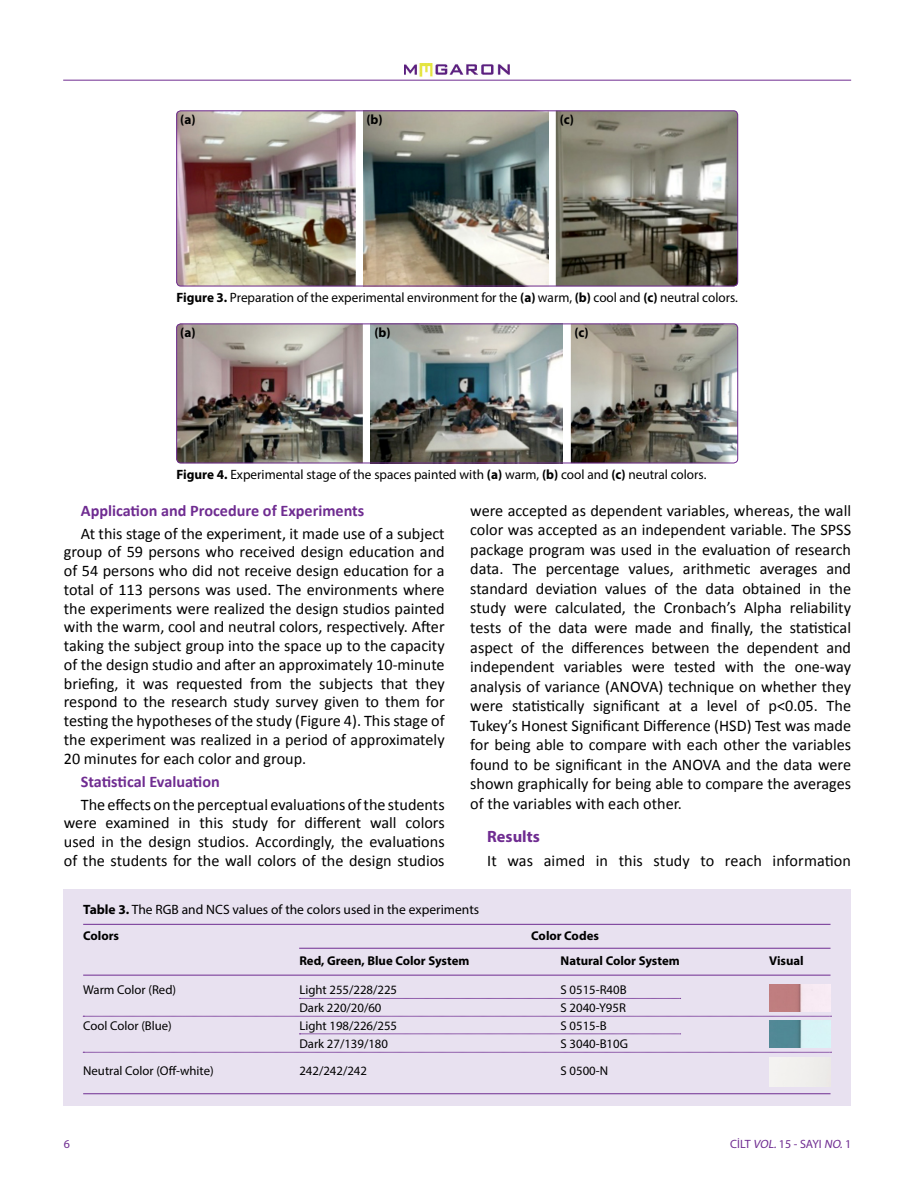
<style>
.page{position:relative;width:915px;height:1191px;background:#fff}
.page>*{position:absolute;margin:0;border:0;box-sizing:border-box;transform-origin:0 0}
.t1{font:700 16.35px "Myriad Pro";color:#6f2c91}
.t2{font:16.2px/18.8px "Calibri";color:#000;text-align:justify}
.t3{font:700 16.2px "Calibri";color:#6f2c91}
.t4{font:13.5px "Myriad Pro";color:#000}
.t5{font:700 13.5px "Myriad Pro";color:#000}
.t6{font:12.75px "Myriad Pro";color:#000}
.t7{font:700 12.75px "Myriad Pro";color:#000}
.t8{font:12px "Myriad Pro";color:#6f2c91}
.s1{font-weight:700}
.s2{font-style:italic}
</style>
<div class="page">
<img style="left:404px;top:64px;width:105px;height:16px">
<hr style="left:63px;top:80px;width:787px;height:1px;background:#6f2c91">
<div style="left:63px;top:889px;width:787px;height:216px;background:#e8e1f0"></div>
<hr style="left:83px;top:975px;width:747px;height:1px;background:#6f2c91">
<svg style="left:83px;top:1016px;width:748px;height:1px"></svg>
<svg style="left:299px;top:998px;width:381px;height:1px"></svg>
<svg style="left:299px;top:1033px;width:381px;height:1px"></svg>
<svg style="left:83px;top:1052px;width:748px;height:1px"></svg>
<hr style="left:299px;top:948px;width:531px;height:1px;background:#6f2c91">
<hr style="left:83px;top:924px;width:747px;height:1px;background:#6f2c91">
<hr style="left:83px;top:1093px;width:747px;height:1px;background:#6f2c91">
<img style="left:769px;top:984px;width:61px;height:27px">
<img style="left:769px;top:1020px;width:61px;height:27px">
<div style="left:769px;top:1057px;width:61px;height:30px;background:#f1f0ee"></div>
<img style="left:176px;top:111px;width:179px;height:175px">
<img style="left:363px;top:113px;width:185px;height:171px">
<img style="left:555px;top:111px;width:182px;height:175px">
<div style="left:176px;top:111px;width:561px;height:175px;border:1px solid #6f2c91;border-radius:4px"></div>
<img style="left:176px;top:324px;width:187px;height:139px">
<img style="left:371px;top:326px;width:191px;height:135px">
<img style="left:570px;top:324px;width:167px;height:139px">
<div style="left:176px;top:324px;width:561px;height:139px;border:1px solid #6f2c91;border-radius:4px"></div>
<p class="t5" style="left:180px;top:110px;width:17px">(a)</p>
<p class="t5" style="left:366px;top:110px;width:18px">(b)</p>
<p class="t5" style="left:559px;top:110px;width:16px">(c)</p>
<p class="t4" style="left:176px;top:289px;width:563px"><span class="s1">Figure 3.</span> Preparation of the experimental environment for the <span class="s1">(a)</span> warm, <span class="s1">(b)</span> cool and <span class="s1">(c)</span> neutral colors.</p>
<p class="t5" style="left:180px;top:323px;width:17px">(a)</p>
<p class="t5" style="left:374px;top:323px;width:18px">(b)</p>
<p class="t5" style="left:574px;top:323px;width:16px">(c)</p>
<p class="t4" style="left:176px;top:466px;width:531px"><span class="s1">Figure 4.</span> Experimental stage of the spaces painted with <span class="s1">(a)</span> warm, <span class="s1">(b)</span> cool and <span class="s1">(c)</span> neutral colors.</p>
<p class="t3" style="left:81px;top:500px;width:285px">Application and Procedure of Experiments</p>
<p class="t2" style="left:64px;top:524px;width:382px;text-indent:17px">At this stage of the experiment, it made use of a subject group of 59 persons who received design education and of 54 persons who did not receive design education for a total of 113 persons was used. The environments where the experiments were realized the design studios painted with the warm, cool and neutral colors, respectively. After taking the subject group into the space up to the capacity of the design studio and after an approximately 10-minute briefing, it was requested from the subjects that they respond to the research study survey given to them for testing the hypotheses of the study (Figure 4). This stage of the experiment was realized in a period of approximately 20 minutes for each color and group.</p>
<p class="t3" style="left:81px;top:771px;width:140px">Statistical Evaluation</p>
<p class="t2" style="left:64px;top:795px;width:382px;text-indent:17px">The effects on the perceptual evaluations of the students were examined in this study for different wall colors used in the design studios. Accordingly, the evaluations of the students for the wall colors of the design studios</p>
<p class="t2" style="left:470px;top:500px;width:382px;line-height:19.5px">were accepted as dependent variables, whereas, the wall color was accepted as an independent variable. The SPSS package program was used in the evaluation of research data. The percentage values, arithmetic averages and standard deviation values of the data obtained in the study were calculated, the Cronbach’s Alpha reliability tests of the data were made and finally, the statistical aspect of the differences between the dependent and independent variables were tested with the one-way analysis of variance (ANOVA) technique on whether they were statistically significant at a level of p&lt;0.05. The Tukey’s Honest Significant Difference (HSD) Test was made for being able to compare with each other the variables found to be significant in the ANOVA and the data were shown graphically for being able to compare the averages of the variables with each other.</p>
<p class="t1" style="left:487px;top:826px;width:54px">Results</p>
<p class="t2" style="left:487px;top:851px;width:365px">It was aimed in this study to reach information</p>
<p class="t4" style="left:83px;top:901px;width:397px"><span class="s1">Table 3.</span> The RGB and NCS values of the colors used in the experiments</p>
<p class="t7" style="left:83px;top:927px;width:37px">Colors</p>
<p class="t7" style="left:531px;top:927px;width:69px">Color Codes</p>
<p class="t7" style="left:299px;top:952px;width:171px">Red, Green, Blue Color System</p>
<p class="t7" style="left:560px;top:952px;width:121px">Natural Color System</p>
<p class="t7" style="left:769px;top:952px;width:36px">Visual</p>
<p class="t6" style="left:83px;top:981px;width:94px">Warm Color (Red)</p>
<p class="t6" style="left:299px;top:981px;width:99px">Light 255/228/225</p>
<p class="t6" style="left:560px;top:981px;width:67px">S 0515-R40B</p>
<p class="t6" style="left:299px;top:999px;width:84px">Dark 220/20/60</p>
<p class="t6" style="left:560px;top:999px;width:67px">S 2040-Y95R</p>
<p class="t6" style="left:83px;top:1017px;width:90px">Cool Color (Blue)</p>
<p class="t6" style="left:299px;top:1017px;width:99px">Light 198/226/255</p>
<p class="t6" style="left:560px;top:1017px;width:47px">S 0515-B</p>
<p class="t6" style="left:299px;top:1035px;width:90px">Dark 27/139/180</p>
<p class="t6" style="left:560px;top:1035px;width:69px">S 3040-B10G</p>
<p class="t6" style="left:83px;top:1062px;width:132px">Neutral Color (Off-white)</p>
<p class="t6" style="left:299px;top:1062px;width:69px">242/242/242</p>
<p class="t6" style="left:560px;top:1062px;width:49px">S 0500-N</p>
<p class="t8" style="left:64px;top:1137px;width:8px">6</p>
<p class="t8" style="left:730px;top:1137px;width:122px">CİLT <span class="s2">VOL.</span>15 - SAYI <span class="s2">NO.</span>1</p>
</div>
